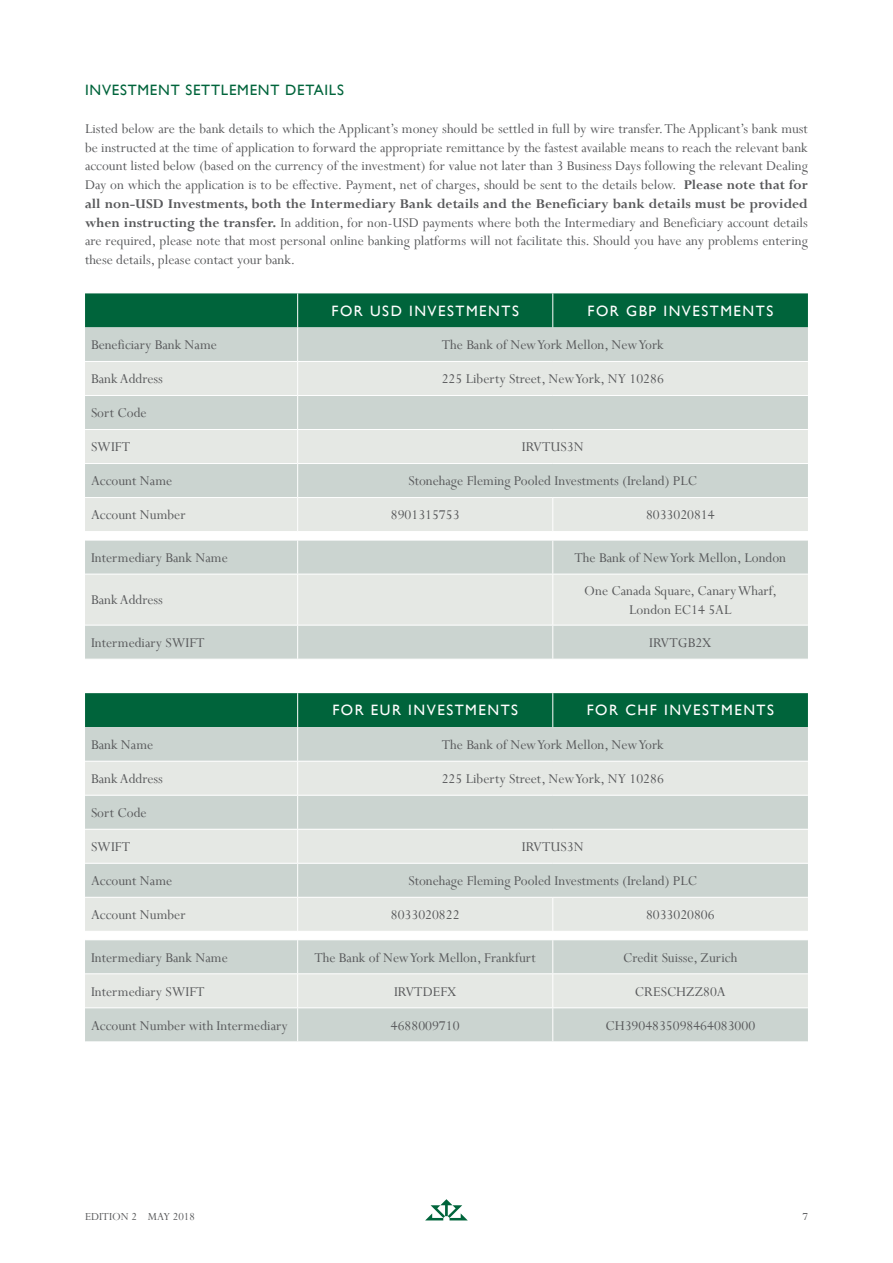
<style>
.page{position:relative;width:893px;height:1263px;background:#fff}
.page>*{position:absolute;margin:0;border:0;box-sizing:border-box;transform-origin:0 0}
.t1{font:15px/18.8px "Perpetua";color:#58595b;text-align:justify}
.t2{font:15px "Gill Sans";letter-spacing:.1em;color:#fff}
.t3{font:15px "Gill Sans";letter-spacing:.05em;color:#00643b}
.t4{font:12px "Perpetua";color:#58595b}
.s1{font-weight:700}
</style>
<div class="page">
<svg style="left:425px;top:1199px;width:43px;height:21px"></svg>
<div style="left:85px;top:293px;width:723px;height:34px;background:#00643b"></div>
<div style="left:85px;top:327px;width:723px;height:332px;background:#cbd4d0"></div>
<div style="left:85px;top:362px;width:723px;height:33px;background:#e5e8e4"></div>
<svg style="left:85px;top:430px;width:723px;height:195px;background:#dbe0dc"></svg>
<hr style="left:85px;top:361px;width:213px;height:1px;background:#fff">
<hr style="left:298px;top:361px;width:255px;height:1px;background:#fff">
<hr style="left:553px;top:361px;width:255px;height:1px;background:#fff">
<hr style="left:85px;top:395px;width:213px;height:1px;background:#fff">
<hr style="left:298px;top:395px;width:255px;height:1px;background:#fff">
<hr style="left:553px;top:395px;width:255px;height:1px;background:#fff">
<hr style="left:85px;top:429px;width:213px;height:1px;background:#fff">
<hr style="left:298px;top:429px;width:255px;height:1px;background:#fff">
<hr style="left:553px;top:429px;width:255px;height:1px;background:#fff">
<hr style="left:85px;top:463px;width:213px;height:1px;background:#fff">
<hr style="left:298px;top:463px;width:255px;height:1px;background:#fff">
<hr style="left:553px;top:463px;width:255px;height:1px;background:#fff">
<hr style="left:85px;top:497px;width:213px;height:1px;background:#fff">
<hr style="left:298px;top:497px;width:255px;height:1px;background:#fff">
<hr style="left:553px;top:497px;width:255px;height:1px;background:#fff">
<hr style="left:85px;top:540px;width:213px;height:1px;background:#fff">
<hr style="left:298px;top:540px;width:255px;height:1px;background:#fff">
<hr style="left:553px;top:540px;width:255px;height:1px;background:#fff">
<hr style="left:85px;top:574px;width:213px;height:1px;background:#fff">
<hr style="left:298px;top:574px;width:255px;height:1px;background:#fff">
<hr style="left:553px;top:574px;width:255px;height:1px;background:#fff">
<hr style="left:85px;top:625px;width:213px;height:1px;background:#fff">
<hr style="left:298px;top:625px;width:255px;height:1px;background:#fff">
<hr style="left:553px;top:625px;width:255px;height:1px;background:#fff">
<hr style="left:297px;top:327px;width:1px;height:34px;background:#fff">
<hr style="left:297px;top:362px;width:1px;height:33px;background:#fff">
<hr style="left:297px;top:396px;width:1px;height:33px;background:#fff">
<hr style="left:297px;top:430px;width:1px;height:33px;background:#fff">
<hr style="left:297px;top:464px;width:1px;height:33px;background:#fff">
<hr style="left:297px;top:498px;width:1px;height:33px;background:#fff">
<hr style="left:552px;top:498px;width:1px;height:33px;background:#fff">
<svg style="left:85px;top:531px;width:723px;height:9px"></svg>
<hr style="left:297px;top:540px;width:1px;height:34px;background:#fff">
<hr style="left:552px;top:540px;width:1px;height:34px;background:#fff">
<hr style="left:297px;top:574px;width:1px;height:51px;background:#fff">
<hr style="left:552px;top:574px;width:1px;height:51px;background:#fff">
<hr style="left:297px;top:625px;width:1px;height:34px;background:#fff">
<hr style="left:552px;top:625px;width:1px;height:34px;background:#fff">
<hr style="left:297px;top:293px;width:1px;height:34px;background:#fff">
<hr style="left:552px;top:293px;width:1px;height:34px;background:#fff">
<div style="left:85px;top:693px;width:723px;height:34px;background:#00643b"></div>
<div style="left:85px;top:727px;width:723px;height:314px;background:#cbd4d0"></div>
<svg style="left:85px;top:762px;width:723px;height:245px;background:#dadfdb"></svg>
<hr style="left:85px;top:761px;width:213px;height:1px;background:#fff">
<hr style="left:298px;top:761px;width:255px;height:1px;background:#fff">
<hr style="left:553px;top:761px;width:255px;height:1px;background:#fff">
<hr style="left:85px;top:795px;width:213px;height:1px;background:#fff">
<hr style="left:298px;top:795px;width:255px;height:1px;background:#fff">
<hr style="left:553px;top:795px;width:255px;height:1px;background:#fff">
<hr style="left:85px;top:829px;width:213px;height:1px;background:#fff">
<hr style="left:298px;top:829px;width:255px;height:1px;background:#fff">
<hr style="left:553px;top:829px;width:255px;height:1px;background:#fff">
<hr style="left:85px;top:863px;width:213px;height:1px;background:#fff">
<hr style="left:298px;top:863px;width:255px;height:1px;background:#fff">
<hr style="left:553px;top:863px;width:255px;height:1px;background:#fff">
<hr style="left:85px;top:897px;width:213px;height:1px;background:#fff">
<hr style="left:298px;top:897px;width:255px;height:1px;background:#fff">
<hr style="left:553px;top:897px;width:255px;height:1px;background:#fff">
<hr style="left:85px;top:973px;width:213px;height:1px;background:#fff">
<hr style="left:298px;top:973px;width:255px;height:1px;background:#fff">
<hr style="left:553px;top:973px;width:255px;height:1px;background:#fff">
<hr style="left:85px;top:1007px;width:213px;height:1px;background:#fff">
<hr style="left:298px;top:1007px;width:255px;height:1px;background:#fff">
<hr style="left:553px;top:1007px;width:255px;height:1px;background:#fff">
<hr style="left:297px;top:727px;width:1px;height:34px;background:#fff">
<hr style="left:297px;top:761px;width:1px;height:34px;background:#fff">
<hr style="left:297px;top:795px;width:1px;height:34px;background:#fff">
<hr style="left:297px;top:830px;width:1px;height:33px;background:#fff">
<hr style="left:297px;top:864px;width:1px;height:33px;background:#fff">
<hr style="left:297px;top:898px;width:1px;height:33px;background:#fff">
<hr style="left:552px;top:898px;width:1px;height:33px;background:#fff">
<svg style="left:85px;top:931px;width:723px;height:9px"></svg>
<hr style="left:297px;top:940px;width:1px;height:33px;background:#fff">
<hr style="left:552px;top:940px;width:1px;height:33px;background:#fff">
<hr style="left:297px;top:974px;width:1px;height:33px;background:#fff">
<hr style="left:552px;top:974px;width:1px;height:33px;background:#fff">
<hr style="left:297px;top:1008px;width:1px;height:33px;background:#fff">
<hr style="left:552px;top:1008px;width:1px;height:33px;background:#fff">
<hr style="left:297px;top:693px;width:1px;height:34px;background:#fff">
<hr style="left:552px;top:693px;width:1px;height:34px;background:#fff">
<p class="t3" style="left:85px;top:82px;width:260px">INVESTMENT SETTLEMENT DETAILS</p>
<p class="t1" style="left:85px;top:119px;width:724px">Listed below are the bank details to which the Applicant’s money should be settled in full by wire transfer. The Applicant’s bank must be instructed at the time of application to forward the appropriate remittance by the fastest available means to reach the relevant bank account listed below (based on the currency of the investment) for value not later than 3 Business Days following the relevant Dealing Day on which the application is to be effective. Payment, net of charges, should be sent to the details below. <span class="s1">Please note that for all non-USD Investments, both the Intermediary Bank details and the Beneficiary bank details must be provided when instructing the transfer.</span> In addition, for non-USD payments where both the Intermediary and Beneficiary account details are required, please note that most personal online banking platforms will not facilitate this. Should you have any problems entering these details, please contact your bank.</p>
<p class="t2" style="left:332px;top:302px;width:189px">FOR USD INVESTMENTS</p>
<p class="t2" style="left:587px;top:302px;width:187px">FOR GBP INVESTMENTS</p>
<p class="t1" style="left:91px;top:335px;width:127px">Beneficiary Bank Name</p>
<p class="t1" style="left:442px;top:335px;width:223px">The Bank of New York Mellon, New York</p>
<p class="t1" style="left:91px;top:369px;width:73px">Bank Address</p>
<p class="t1" style="left:442px;top:369px;width:224px">225 Liberty Street, New York, NY 10286</p>
<p class="t1" style="left:91px;top:403px;width:57px">Sort Code</p>
<p class="t1" style="left:91px;top:437px;width:41px">SWIFT</p>
<p class="t1" style="left:522px;top:437px;width:63px">IRVTUS3N</p>
<p class="t1" style="left:91px;top:471px;width:83px">Account Name</p>
<p class="t1" style="left:408px;top:471px;width:290px">Stonehage Fleming Pooled Investments (Ireland) PLC</p>
<p class="t1" style="left:91px;top:505px;width:96px">Account Number</p>
<p class="t1" style="left:391px;top:505px;width:70px">8901315753</p>
<p class="t1" style="left:646px;top:505px;width:70px">8033020814</p>
<p class="t1" style="left:91px;top:548px;width:138px">Intermediary Bank Name</p>
<p class="t1" style="left:574px;top:548px;width:213px">The Bank of New York Mellon, London</p>
<p class="t1" style="left:91px;top:590px;width:73px">Bank Address</p>
<p class="t1" style="left:584px;top:581px;width:194px;text-align:center">One Canada Square, Canary Wharf,<br>London EC14 5AL</p>
<p class="t1" style="left:91px;top:633px;width:115px">Intermediary SWIFT</p>
<p class="t1" style="left:649px;top:633px;width:64px">IRVTGB2X</p>
<p class="t2" style="left:332px;top:701px;width:187px">FOR EUR INVESTMENTS</p>
<p class="t2" style="left:587px;top:701px;width:189px">FOR CHF INVESTMENTS</p>
<p class="t1" style="left:91px;top:735px;width:64px">Bank Name</p>
<p class="t1" style="left:442px;top:735px;width:223px">The Bank of New York Mellon, New York</p>
<p class="t1" style="left:91px;top:769px;width:73px">Bank Address</p>
<p class="t1" style="left:442px;top:769px;width:224px">225 Liberty Street, New York, NY 10286</p>
<p class="t1" style="left:91px;top:803px;width:57px">Sort Code</p>
<p class="t1" style="left:91px;top:837px;width:41px">SWIFT</p>
<p class="t1" style="left:522px;top:837px;width:63px">IRVTUS3N</p>
<p class="t1" style="left:91px;top:871px;width:83px">Account Name</p>
<p class="t1" style="left:408px;top:871px;width:290px">Stonehage Fleming Pooled Investments (Ireland) PLC</p>
<p class="t1" style="left:91px;top:905px;width:96px">Account Number</p>
<p class="t1" style="left:391px;top:905px;width:70px">8033020822</p>
<p class="t1" style="left:646px;top:905px;width:70px">8033020806</p>
<p class="t1" style="left:91px;top:947px;width:138px">Intermediary Bank Name</p>
<p class="t1" style="left:314px;top:947px;width:223px">The Bank of New York Mellon, Frankfurt</p>
<p class="t1" style="left:623px;top:947px;width:116px">Credit Suisse, Zurich</p>
<p class="t1" style="left:91px;top:981px;width:115px">Intermediary SWIFT</p>
<p class="t1" style="left:394px;top:981px;width:64px">IRVTDEFX</p>
<p class="t1" style="left:635px;top:981px;width:92px">CRESCHZZ80A</p>
<p class="t1" style="left:91px;top:1015px;width:198px">Account Number with Intermediary</p>
<p class="t1" style="left:391px;top:1015px;width:70px">4688009710</p>
<p class="t1" style="left:605px;top:1015px;width:151px">CH3904835098464083000</p>
<p class="t4" style="left:85px;top:1208px;width:111px">EDITION 2 MAY 2018</p>
<p class="t4" style="left:802px;top:1208px;width:7px">7</p>
</div>
